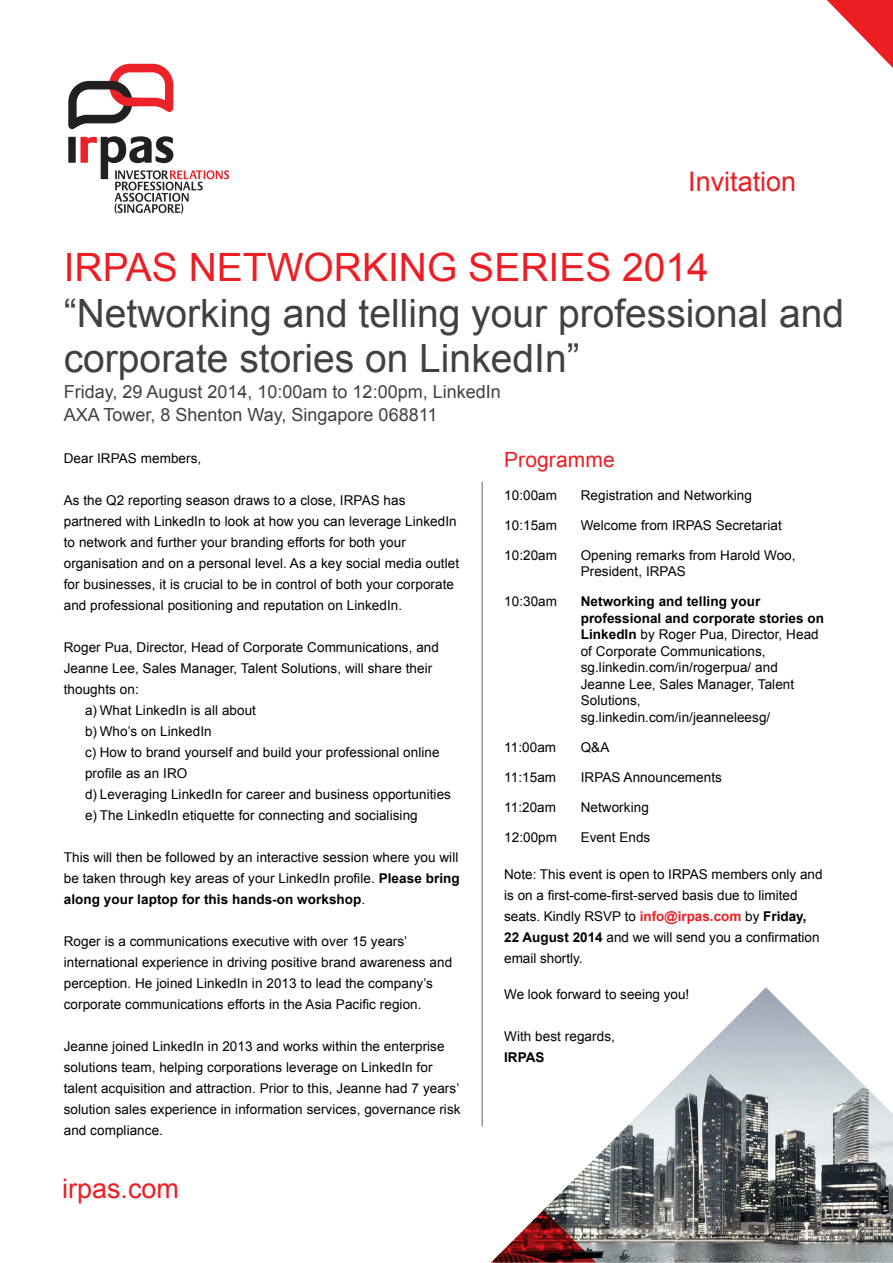
<style>
.page{position:relative;width:893px;height:1263px;background:#fff}
.page>*{position:absolute;margin:0;border:0;box-sizing:border-box;transform-origin:0 0}
.t1{font:39px/45px "Arial";color:#414042}
.t2{font:39px "Arial";color:#ed1d24}
.t3{font:27px "Arial";color:#ed1d24}
.t4{font:21px "Arial";letter-spacing:.005em;color:#ed1d24}
.t5{font:18px/22.5px "Arial";color:#414042}
.t6{font:13.5px/21px "Arial";letter-spacing:.005em;color:#000}
.t7{font:700 13.5px "Arial";color:#000}
.s1{font-weight:700}
.s2{font-weight:700;color:#ed1d24}
</style>
<div class="page">
<svg style="left:68px;top:64px;width:105px;height:66px"></svg>
<div style="left:68px;top:137px;width:8px;height:26px;background:#221f20"></div>
<svg style="left:80px;top:136px;width:149px;height:78px"></svg>
<svg style="left:827px;top:0;width:66px;height:68px"></svg>
<hr style="left:482px;top:482px;width:1px;height:644px;background:#636466">
<img style="left:543px;top:987px;width:350px;height:275px">
<svg style="left:491px;top:1210px;width:105px;height:52px"></svg>
<h2 class="t3" style="left:688px;top:164px;width:110px">Invitation</h2>
<h1 class="t2" style="left:64px;top:241px;width:647px">IRPAS NETWORKING SERIES 2014</h1>
<h1 class="t1" style="left:64px;top:291px;width:782px">“Networking and telling your professional and corporate stories on LinkedIn”</h1>
<h3 class="t5" style="left:64px;top:381px;width:438px">Friday, 29 August 2014, 10:00am to 12:00pm, LinkedIn<br>AXA Tower, 8 Shenton Way, Singapore 068811</h3>
<p class="t6" style="left:64px;top:448px;width:139px">Dear IRPAS members,</p>
<p class="t6" style="left:64px;top:490px;width:397px">As the Q2 reporting season draws to a close, IRPAS has partnered with LinkedIn to look at how you can leverage LinkedIn to network and further your branding efforts for both your organisation and on a personal level. As a key social media outlet for businesses, it is crucial to be in control of both your corporate and professional positioning and reputation on LinkedIn.</p>
<p class="t6" style="left:64px;top:637px;width:377px">Roger Pua, Director, Head of Corporate Communications, and</p>
<p class="t6" style="left:64px;top:658px;width:370px">Jeanne Lee, Sales Manager, Talent Solutions, will share their</p>
<p class="t6" style="left:64px;top:679px;width:77px">thoughts on:</p>
<p class="t6" style="left:85px;top:700px;width:173px">a) What LinkedIn is all about</p>
<p class="t6" style="left:85px;top:721px;width:128px">b) Who’s on LinkedIn</p>
<p class="t6" style="left:85px;top:742px;width:356px">c) How to brand yourself and build your professional online</p>
<p class="t6" style="left:85px;top:763px;width:104px">profile as an IRO</p>
<p class="t6" style="left:85px;top:784px;width:367px">d) Leveraging LinkedIn for career and business opportunities</p>
<p class="t6" style="left:85px;top:805px;width:334px">e) The LinkedIn etiquette for connecting and socialising</p>
<p class="t6" style="left:64px;top:847px;width:397px;text-align:justify">This will then be followed by an interactive session where you will be taken through key areas of your LinkedIn profile. <span class="s1">Please bring along your laptop for this hands-on workshop</span>.</p>
<p class="t6" style="left:64px;top:931px;width:390px">Roger is a communications executive with over 15 years’ international experience in driving positive brand awareness and perception. He joined LinkedIn in 2013 to lead the company’s corporate communications efforts in the Asia Pacific region.</p>
<p class="t6" style="left:64px;top:1036px;width:398px">Jeanne joined LinkedIn in 2013 and works within the enterprise solutions team, helping corporations leverage on LinkedIn for talent acquisition and attraction. Prior to this, Jeanne had 7 years’ solution sales experience in information services, governance risk and compliance.</p>
<h3 class="t4" style="left:504px;top:446px;width:112px">Programme</h3>
<p class="t6" style="left:504px;top:485px;width:54px">10:00am</p>
<p class="t6" style="left:581px;top:485px;width:173px">Registration and Networking</p>
<p class="t6" style="left:504px;top:515px;width:54px">10:15am</p>
<p class="t6" style="left:581px;top:515px;width:203px">Welcome from IRPAS Secretariat</p>
<p class="t6" style="left:504px;top:545px;width:54px">10:20am</p>
<p class="t6" style="left:581px;top:547px;width:216px;line-height:16.5px">Opening remarks from Harold Woo,<br>President, IRPAS</p>
<p class="t6" style="left:504px;top:591px;width:54px">10:30am</p>
<p class="t6" style="left:581px;top:593px;width:245px;line-height:16.5px"><span class="s1">Networking and telling your professional and corporate stories on<br>LinkedIn</span> by Roger Pua, Director, Head of Corporate Communications, sg.linkedin.com/in/rogerpua/ and<br>Jeanne Lee, Sales Manager, Talent<br>Solutions, sg.linkedin.com/in/jeanneleesg/</p>
<p class="t6" style="left:504px;top:737px;width:53px">11:00am</p>
<p class="t6" style="left:581px;top:737px;width:30px">Q&amp;A</p>
<p class="t6" style="left:504px;top:767px;width:53px">11:15am</p>
<p class="t6" style="left:581px;top:767px;width:143px">IRPAS Announcements</p>
<p class="t6" style="left:504px;top:797px;width:53px">11:20am</p>
<p class="t6" style="left:581px;top:797px;width:70px">Networking</p>
<p class="t6" style="left:504px;top:827px;width:54px">12:00pm</p>
<p class="t6" style="left:581px;top:827px;width:71px">Event Ends</p>
<p class="t6" style="left:504px;top:863px;width:320px">Note: This event is open to IRPAS members only and is on a first-come-first-served basis due to limited seats. Kindly RSVP to <span class="s2">info@irpas.com</span> by <span class="s1">Friday, 22 August 2014</span> and we will send you a confirmation email shortly.</p>
<p class="t6" style="left:504px;top:983px;width:187px">We look forward to seeing you!</p>
<p class="t6" style="left:504px;top:1025px;width:112px">With best regards,</p>
<p class="t7" style="left:504px;top:1048px;width:42px">IRPAS</p>
<h2 class="t3" style="left:62px;top:1170px;width:119px">irpas.com</h2>
</div>
